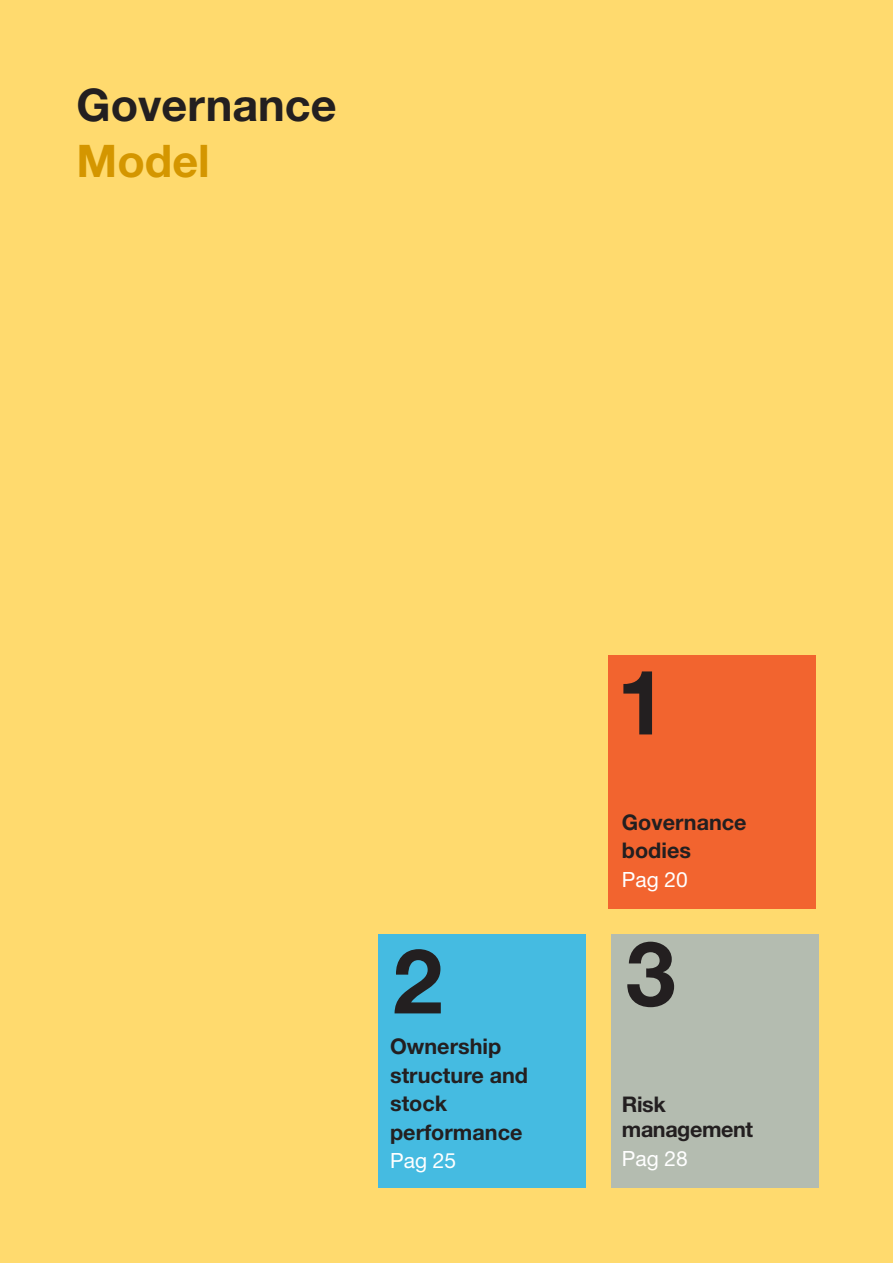
<style>
.page{position:relative;width:893px;height:1263px;background:#ffda6e}
.page>*{position:absolute;margin:0;border:0;box-sizing:border-box;transform-origin:0 0}
.t1{font:700 90px "Helvetica Neue LT Std";color:#231f20}
.t2{font:700 45px "Helvetica Neue LT Std";color:#231f20}
.t3{font:700 45px "Helvetica Neue LT Std";color:#d49600}
.t4{font:700 21.6px/28.5px "Helvetica Neue LT Std";color:#231f20}
.t5{font:700 21.6px "Helvetica Neue LT Std";letter-spacing:-.02em;color:#231f20}
.t6{font:21px "Helvetica Neue LT Std";color:#fff}
</style>
<div class="page">
<div style="left:379px;top:934px;width:207px;height:253px;background:#45bbe1"></div>
<div style="left:612px;top:934px;width:207px;height:253px;background:#b4bcb0"></div>
<div style="left:608px;top:655px;width:207px;height:253px;background:#f2642f"></div>
<p class="t2" style="left:77px;top:78px;width:262px">Governance</p>
<p class="t3" style="left:77px;top:133px;width:135px">Model</p>
<p class="t1" style="left:617px;top:647px;width:52px">1</p>
<p class="t4" style="left:622px;top:807px;width:126px">Governance</p>
<p class="t4" style="left:622px;top:836px;width:71px">bodies</p>
<p class="t6" style="left:622px;top:867px;width:68px">Pag 20</p>
<p class="t1" style="left:393px;top:926px;width:52px">2</p>
<p class="t1" style="left:626px;top:918px;width:52px">3</p>
<p class="t4" style="left:390px;top:1032px;width:113px">Ownership</p>
<p class="t4" style="left:390px;top:1060px;width:140px">structure and stock</p>
<p class="t4" style="left:390px;top:1117px;width:134px">performance</p>
<p class="t6" style="left:390px;top:1148px;width:68px">Pag 25</p>
<p class="t4" style="left:622px;top:1089px;width:45px">Risk</p>
<p class="t5" style="left:622px;top:1116px;width:133px">management</p>
<p class="t6" style="left:622px;top:1145px;width:68px">Pag 28</p>
</div>
